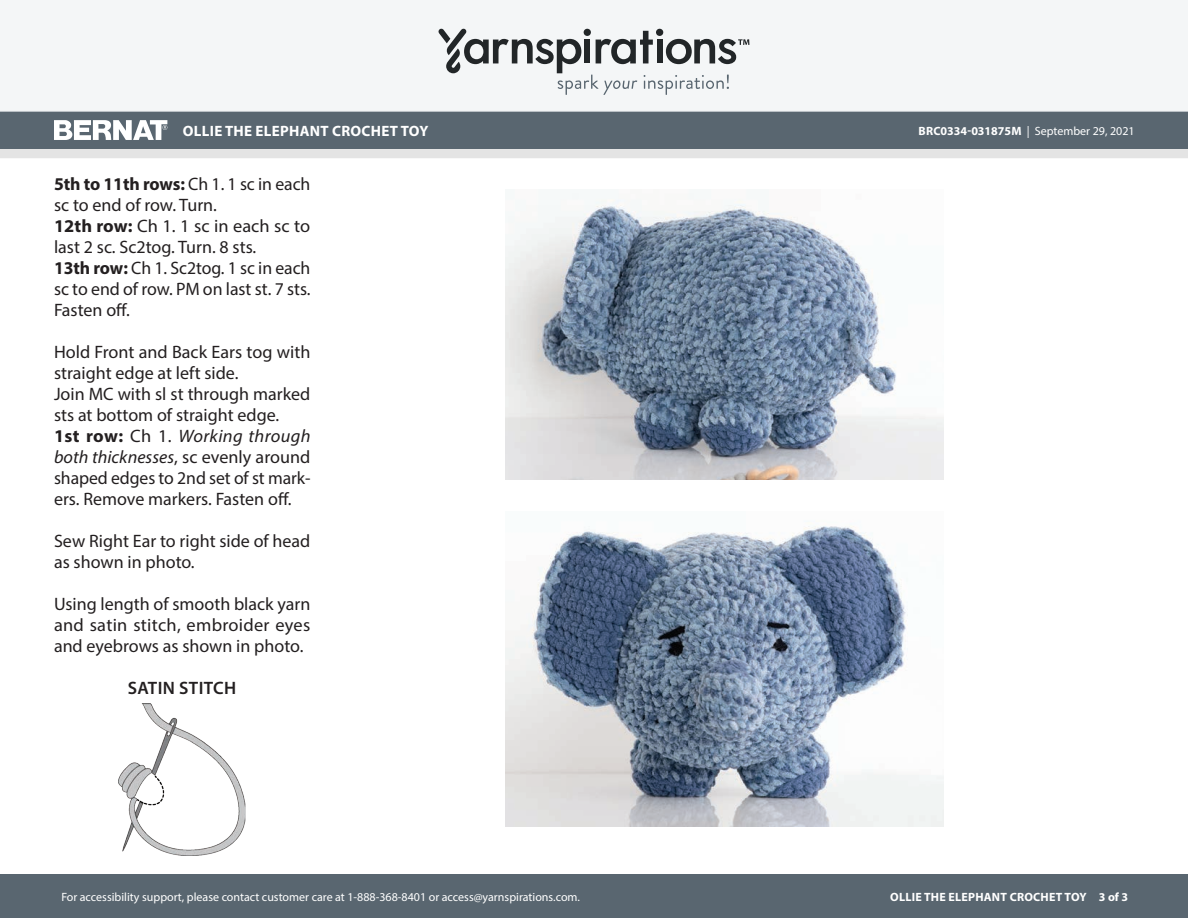
<style>
.page{position:relative;width:1188px;height:918px;background:#fff}
.page>*{position:absolute;margin:0;border:0;box-sizing:border-box;transform-origin:0 0}
.Body_-__With_auto_st{font:18px/21px "Myriad Pro";color:#231f20}
.Diagram___Schematic{font:600 18px "Myriad Pro";letter-spacing:.02em;color:#231f20}
.t1{font:700 15px "Myriad Pro";letter-spacing:.02em;color:#fff}
.t2{font:12px "Myriad Pro";color:#fff}
.t3{font:700 12px "Myriad Pro";letter-spacing:.02em;color:#fff}
.s1{font-weight:700}
.s2{font-style:italic}
</style>
<div class="page">
<div style="left:0;top:875px;width:1188px;height:43px;background:#596670"></div>
<div style="left:0;top:149px;width:1188px;height:9px;background:#e4e4e4"></div>
<div style="left:0;top:111px;width:1188px;height:38px;background:#596670"></div>
<div style="left:0;top:0;width:1188px;height:112px;background:#f4f6f7"></div>
<svg style="left:438px;top:29px;width:311px;height:66px"></svg>
<svg style="left:54px;top:120px;width:113px;height:20px"></svg>
<img style="left:119px;top:704px;width:127px;height:151px">
<img style="left:506px;top:200px;width:438px;height:280px">
<img style="left:506px;top:526px;width:438px;height:300px">
<p class="t1" style="left:183px;top:121px;width:247px">OLLIE THE ELEPHANT CROCHET TOY</p>
<p class="t2" style="left:919px;top:124px;width:218px"><span class="s1">BRC0334-031875M</span> | September 29, 2021</p>
<p class="Body_-__With_auto_st" style="left:54px;top:173px;width:258px"><span class="s1">5th to 11th rows:</span> Ch 1. 1 sc in each sc to end of row. Turn.</p>
<p class="Body_-__With_auto_st" style="left:54px;top:215px;width:258px"><span class="s1">12th row:</span> Ch 1. 1 sc in each sc to last 2 sc. Sc2tog. Turn. 8 sts.</p>
<p class="Body_-__With_auto_st" style="left:54px;top:257px;width:258px"><span class="s1">13th row:</span> Ch 1. Sc2tog. 1 sc in each sc to end of row. PM on last st. 7 sts.</p>
<p class="Body_-__With_auto_st" style="left:54px;top:299px;width:77px">Fasten off.</p>
<p class="Body_-__With_auto_st" style="left:54px;top:341px;width:258px">Hold Front and Back Ears tog with straight edge at left side.</p>
<p class="Body_-__With_auto_st" style="left:54px;top:383px;width:258px">Join MC with sl st through marked sts at bottom of straight edge.</p>
<p class="Body_-__With_auto_st" style="left:54px;top:425px;width:258px;text-align:justify"><span class="s1">1st row:</span> Ch 1. <span class="s2">Working through both thicknesses</span>, sc evenly around shaped edges to 2nd set of st mark&shy;ers. Remove markers. Fasten off.</p>
<p class="Body_-__With_auto_st" style="left:54px;top:530px;width:258px">Sew Right Ear to right side of head as shown in photo.</p>
<p class="Body_-__With_auto_st" style="left:54px;top:593px;width:258px;text-align:justify">Using length of smooth black yarn and satin stitch, embroider eyes and eyebrows as shown in photo.</p>
<p class="Diagram___Schematic" style="left:128px;top:676px;width:110px">SATIN STITCH</p>
<p class="t2" style="left:61px;top:889px;width:520px">For accessibility support, please contact customer care at 1-888-368-8401 or access@yarnspirations.com.</p>
<p class="t3" style="left:890px;top:889px;width:239px">OLLIE THE ELEPHANT CROCHET TOY 3 of 3</p>
</div>
